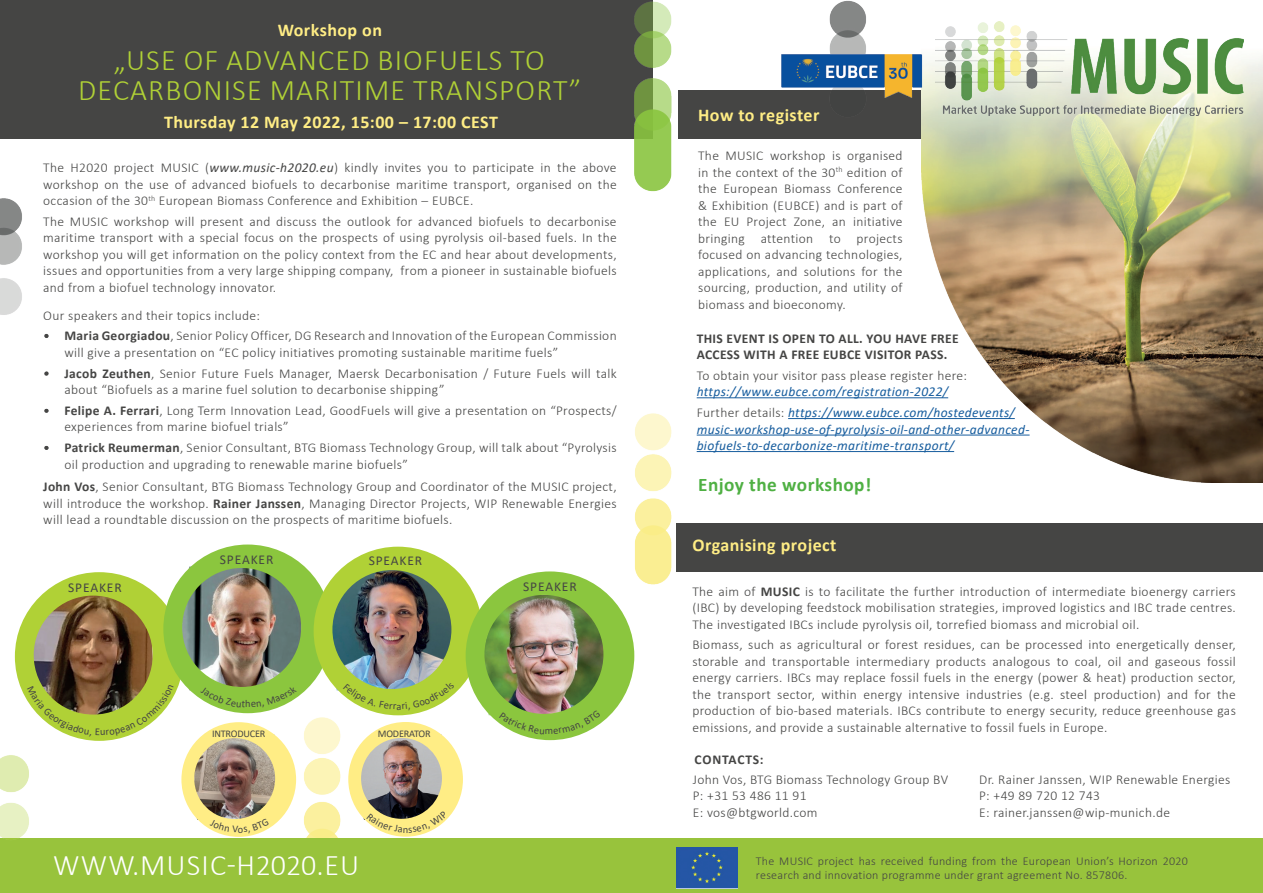
<style>
.page{position:relative;width:1263px;height:893px;background:#fff}
.page>*{position:absolute;margin:0;border:0;box-sizing:border-box;transform-origin:0 0}
.t1{font:300 30px/30px "Calibri";letter-spacing:.04em;color:#b0d136;text-align:center}
.t2{font:300 30px "Calibri";letter-spacing:.04em;color:#fff}
.t3{font:700 19.2px "Calibri";letter-spacing:.025em;color:#4fb043}
.t4{font:700 18px "Calibri";letter-spacing:.025em;color:#ffed85}
.t5{font:300 13.5px/16.5px "Calibri";letter-spacing:.025em;color:#454544;text-align:justify}
.t6{font:italic 13.5px/20.7px "Calibri";letter-spacing:.025em;color:#175d9e}
.t7{font:700 13.5px/16.5px "Calibri";letter-spacing:.025em;color:#454544}
.t8{font:13.5px "Calibri";letter-spacing:.065em;color:#454544}
.t9{font:700 13.5px "Calibri";letter-spacing:.055em;color:#454544}
.t10{font:300 12px/13.5px "Calibri";letter-spacing:.025em;color:#454544}
.t11{font:10.2px "Calibri";letter-spacing:-.02em;color:#454544}
.s1{font-weight:400;font-style:italic}
.s2{font-weight:700}
.s3{font-weight:300;font-style:normal;color:#454544}
</style>
<div class="page">
<div style="left:0;top:0;width:652px;height:138px;background:#454544"></div>
<img style="left:626px;top:0;width:46px;height:192px">
<div style="left:676px;top:523px;width:587px;height:49px;background:#454544"></div>
<div style="left:678px;top:90px;width:585px;height:49px;background:#454544"></div>
<img style="left:921px;top:21px;width:342px;height:462px">
<div style="left:0;top:839px;width:1263px;height:54px;background:#98c33c"></div>
<img style="left:635px;top:413px;width:37px;height:172px">
<img style="left:0;top:198px;width:22px;height:117px">
<img style="left:0;top:755px;width:38px;height:85px">
<img style="left:936px;top:22px;width:307px;height:93px">
<img style="left:829px;top:0;width:37px;height:54px">
<img style="left:676px;top:848px;width:61px;height:40px">
<hr style="left:697px;top:397px;width:251px;height:1px;background:#175d9e">
<hr style="left:788px;top:418px;width:227px;height:1px;background:#175d9e">
<hr style="left:697px;top:435px;width:332px;height:1px;background:#175d9e">
<hr style="left:697px;top:451px;width:257px;height:1px;background:#175d9e">
<img style="left:781px;top:54px;width:146px;height:57px">
<svg style="left:45px;top:334px;width:3px;height:4px"></svg>
<svg style="left:45px;top:371px;width:3px;height:4px"></svg>
<svg style="left:45px;top:409px;width:3px;height:4px"></svg>
<svg style="left:45px;top:446px;width:3px;height:4px"></svg>
<img style="left:15px;top:544px;width:619px;height:293px">
<h3 class="t4" style="left:278px;top:18px;width:106px">Workshop on</h3>
<h1 class="t1" style="left:78px;top:45px;width:505px">„USE OF ADVANCED BIOFUELS TO<br>DECARBONISE MARITIME TRANSPORT”</h1>
<h3 class="t4" style="left:164px;top:110px;width:335px">Thursday 12 May 2022, 15:00 – 17:00 CEST</h3>
<p class="t5" style="left:43px;top:159px;width:575px">The H2020 project MUSIC (<span class="s1">www.music-h2020.eu</span>) kindly invites you to participate in the above workshop on the use of advanced biofuels to decarbonise maritime transport, organised on the occasion of the 30<sup>th</sup> European Biomass Conference and Exhibition – EUBCE.</p>
<p class="t5" style="left:43px;top:213px;width:575px">The MUSIC workshop will present and discuss the outlook for advanced biofuels to decarbonise maritime transport with a special focus on the prospects of using pyrolysis oil-based fuels. In the workshop you will get information on the policy context from the EC and hear about developments, issues and opportunities from a very large shipping company, from a pioneer in sustainable biofuels and from a biofuel technology innovator.</p>
<p class="t5" style="left:43px;top:307px;width:218px">Our speakers and their topics include:</p>
<p class="t5" style="left:65px;top:327px;width:554px;text-indent:-21px">• <span class="s2">Maria Georgiadou</span>, Senior Policy Officer, DG Research and Innovation of the European Commission will give a presentation on “EC policy initiatives promoting sustainable maritime fuels”</p>
<p class="t5" style="left:65px;top:365px;width:554px;text-indent:-21px">• <span class="s2">Jacob Zeuthen</span>, Senior Future Fuels Manager, Maersk Decarbonisation / Future Fuels will talk about “Biofuels as a marine fuel solution to decarbonise shipping”</p>
<p class="t5" style="left:65px;top:402px;width:554px;text-indent:-21px">• <span class="s2">Felipe A. Ferrari</span>, Long Term Innovation Lead, GoodFuels will give a presentation on “Prospects/ experiences from marine biofuel trials”</p>
<p class="t5" style="left:65px;top:439px;width:554px;text-indent:-21px">• <span class="s2">Patrick Reumerman</span>, Senior Consultant, BTG Biomass Technology Group, will talk about “Pyrolysis oil production and upgrading to renewable marine biofuels”</p>
<p class="t5" style="left:43px;top:479px;width:575px"><span class="s2">John Vos</span>, Senior Consultant, BTG Biomass Technology Group and Coordinator of the MUSIC project, will introduce the workshop. <span class="s2">Rainer Janssen</span>, Managing Director Projects, WIP Renewable Energies will lead a roundtable discussion on the prospects of maritime biofuels.</p>
<p class="t8" style="left:220px;top:551px;width:55px">SPEAKER</p>
<p class="t8" style="left:369px;top:551px;width:55px">SPEAKER</p>
<p class="t8" style="left:68px;top:578px;width:55px">SPEAKER</p>
<p class="t8" style="left:523px;top:577px;width:55px">SPEAKER</p>
<p class="t11" style="left:212px;top:726px;width:55px">INTRODUCER</p>
<p class="t11" style="left:378px;top:726px;width:54px">MODERATOR</p>
<h1 class="t2" style="left:53px;top:847px;width:308px">WWW.MUSIC-H2020.EU</h1>
<h3 class="t4" style="left:698px;top:102px;width:123px">How to register</h3>
<p class="t5" style="left:698px;top:148px;width:206px">The MUSIC workshop is organised in the context of the 30<sup>th</sup> edition of the European Biomass Conference &amp; Exhibition (EUBCE) and is part of the EU Project Zone, an initiative bringing attention to projects focused on advancing technologies, applications, and solutions for the sourcing, production, and utility of biomass and bioeconomy.</p>
<p class="t7" style="left:697px;top:330px;width:263px">THIS EVENT IS OPEN TO ALL. YOU HAVE FREE<br>ACCESS WITH A FREE EUBCE VISITOR PASS.</p>
<p class="t5" style="left:697px;top:367px;width:272px">To obtain your visitor pass please register here:</p>
<p class="t6" style="left:697px;top:381px;width:320px">https://www.eubce.com/registration-2022/<br><span class="s3">Further details:</span> https://www.eubce.com/hostedevents/</p>
<p class="t6" style="left:697px;top:420px;width:334px;line-height:16.5px">music-workshop-use-of-pyrolysis-oil-and-other-advanced&shy;biofuels-to-decarbonize-maritime-transport/</p>
<h2 class="t3" style="left:698px;top:471px;width:175px">Enjoy the workshop!</h2>
<h3 class="t4" style="left:692px;top:533px;width:146px">Organising project</h3>
<p class="t5" style="left:692px;top:583px;width:545px">The aim of <span class="s2">MUSIC</span> is to facilitate the further introduction of intermediate bioenergy carriers (IBC) by developing feedstock mobilisation strategies, improved logistics and IBC trade centres.<br>The investigated IBCs include pyrolysis oil, torrefied biomass and microbial oil.</p>
<p class="t5" style="left:692px;top:637px;width:545px">Biomass, such as agricultural or forest residues, can be processed into energetically denser, storable and transportable intermediary products analogous to coal, oil and gaseous fossil energy carriers. IBCs may replace fossil fuels in the energy (power &amp; heat) production sector, the transport sector, within energy intensive industries (e.g. steel production) and for the production of bio-based materials. IBCs contribute to energy security, reduce greenhouse gas emissions, and provide a sustainable alternative to fossil fuels in Europe.</p>
<p class="t9" style="left:695px;top:750px;width:71px">CONTACTS:</p>
<p class="t5" style="left:693px;top:771px;width:257px;text-align:left">John Vos, BTG Biomass Technology Group BV<br>P: +31 53 486 11 91<br>E: vos@btgworld.com</p>
<p class="t5" style="left:979px;top:771px;width:253px;text-align:left">Dr. Rainer Janssen, WIP Renewable Energies<br>P: +49 89 720 12 743<br>E: rainer.janssen@wip-munich.de</p>
<p class="t10" style="left:756px;top:854px;width:433px">The MUSIC project has received funding from the European Union’s Horizon 2020 research and innovation programme under grant agreement No. 857806.</p>
</div>
